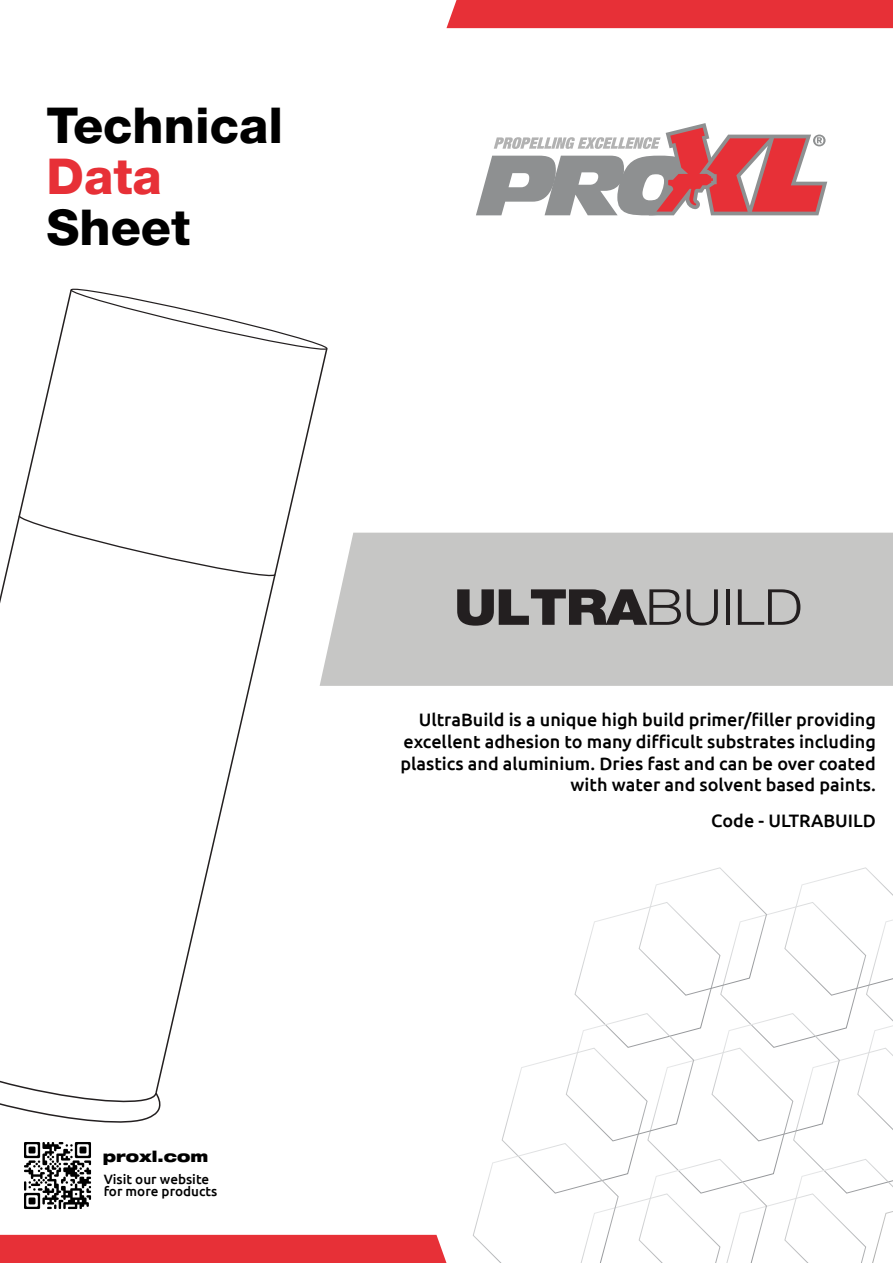
<style>
.page{position:relative;width:893px;height:1263px;background:#fff}
.page>*{position:absolute;margin:0;border:0;box-sizing:border-box;transform-origin:0 0}
.t1{font:900 49.65px "Helvetica Neue LT Std";letter-spacing:-.025em;color:#231f20;scale:1.14 1}
.t2{font:800 49.5px "Helvetica Neue LT Std";color:#000}
.t3{font:800 49.5px "Helvetica Neue LT Std";color:#e73037}
.t4{font:500 18px/21.6px "Ubuntu";color:#000;text-align:right}
.t5{font:900 expanded 15.3px "Helvetica Neue";color:#000}
.t6{font:500 13.5px/12px "Ubuntu";color:#000}
.s1{font-weight:300}
</style>
<div class="page">
<div style="left:446px;top:0;width:447px;height:28px;background:#e73037"></div>
<div style="left:0;top:1235px;width:446px;height:28px;background:#e73037"></div>
<div style="left:329px;top:533px;width:564px;height:153px;background:#c6c6c5"></div>
<img style="left:24px;top:1142px;width:68px;height:68px">
<svg style="left:473px;top:867px;width:420px;height:396px"></svg>
<svg style="left:476px;top:123px;width:351px;height:92px"></svg>
<svg style="left:0;top:292px;width:70px;height:311px"></svg>
<svg style="left:163px;top:352px;width:166px;height:714px"></svg>
<svg style="left:70px;top:288px;width:258px;height:64px"></svg>
<svg style="left:18px;top:514px;width:259px;height:65px"></svg>
<svg style="left:0;top:1060px;width:163px;height:63px"></svg>
<h2 class="t2" style="left:46px;top:96px;width:238px">Technical</h2>
<h2 class="t3" style="left:46px;top:147px;width:117px">Data</h2>
<h2 class="t2" style="left:46px;top:198px;width:145px">Sheet</h2>
<p class="t5" style="left:103px;top:1147px;width:107px">proxl.com</p>
<p class="t6" style="left:104px;top:1173px;width:115px">Visit our website for more products</p>
<h1 class="t1" style="left:454px;top:577px;width:307px">ULTRA<span class="s1">BUILD</span></h1>
<p class="t4" style="left:401px;top:708px;width:477px">UltraBuild is a unique high build primer/filler providing excellent adhesion to many difficult substrates including plastics and aluminium. Dries fast and can be over coated with water and solvent based paints.</p>
<p class="t4" style="left:711px;top:809px;width:166px">Code - ULTRABUILD</p>
</div>
